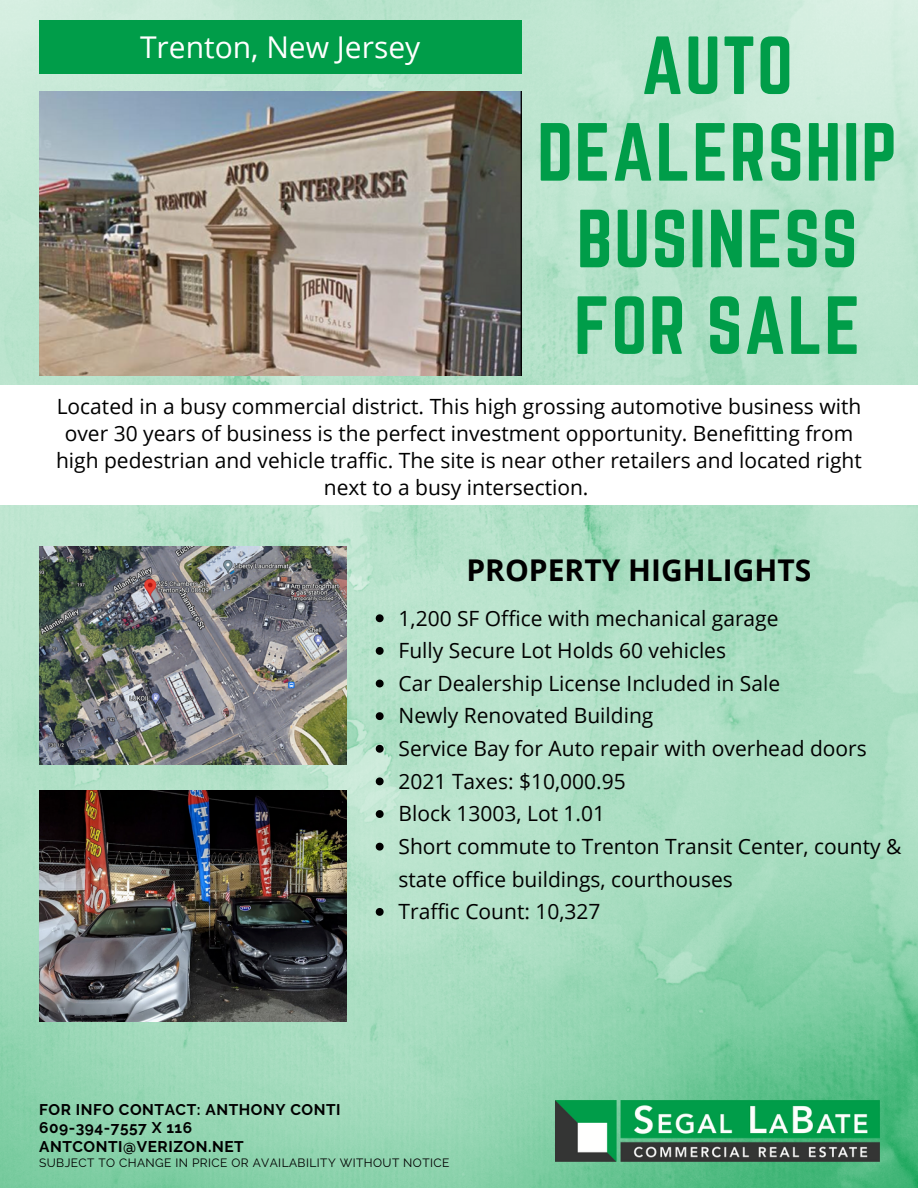
<style>
.page{position:relative;width:918px;height:1188px;background:#fff}
.page>*{position:absolute;margin:0;border:0;box-sizing:border-box;transform-origin:0 0}
.t1{font:72px/86.7px "Norwester";letter-spacing:.02em;color:#009d49;text-align:center}
.t2{font:700 30px "Open Sans";color:#000}
.t3{font:30px "Open Sans";color:#fff}
.t4{font:21px/32.7px "Open Sans";color:#000;text-align:center}
.t5{font:700 15.45px/18.6px "Raleway";letter-spacing:.035em;color:#000}
.t6{font:12px "Raleway";letter-spacing:.035em;color:#000}
</style>
<div class="page">
<img style="left:0;top:0;width:918px;height:1188px">
<img style="left:555px;top:1100px;width:324px;height:62px">
<div style="left:39px;top:20px;width:483px;height:54px;background:#009d49"></div>
<img style="left:39px;top:92px;width:483px;height:283px">
<div style="left:0;top:385px;width:918px;height:120px;background:#fff"></div>
<img style="left:39px;top:546px;width:307px;height:219px">
<img style="left:39px;top:791px;width:307px;height:231px">
<svg style="left:376px;top:614px;width:8px;height:8px"></svg>
<svg style="left:376px;top:647px;width:8px;height:8px"></svg>
<svg style="left:376px;top:680px;width:8px;height:7px"></svg>
<svg style="left:376px;top:712px;width:8px;height:8px"></svg>
<svg style="left:376px;top:745px;width:8px;height:8px"></svg>
<svg style="left:376px;top:777px;width:8px;height:8px"></svg>
<svg style="left:376px;top:810px;width:8px;height:8px"></svg>
<svg style="left:376px;top:843px;width:8px;height:8px"></svg>
<svg style="left:376px;top:908px;width:8px;height:8px"></svg>
<h2 class="t3" style="left:140px;top:26px;width:282px">Trenton, New Jersey</h2>
<h1 class="t1" style="left:537px;top:22px;width:362px">AUTO<br>DEALERSHIP<br>BUSINESS<br>FOR SALE</h1>
<p class="t4" style="left:56px;top:392px;width:807px;line-height:27px">Located in a busy commercial district. This high grossing automotive business with over 30 years of business is the perfect investment opportunity. Benefitting from high pedestrian and vehicle traffic. The site is near other retailers and located right next to a busy intersection.</p>
<h2 class="t2" style="left:466px;top:549px;width:346px">PROPERTY HIGHLIGHTS</h2>
<p class="t4" style="left:399px;top:601px;width:504px;text-align:left">1,200 SF Office with mechanical garage<br>Fully Secure Lot Holds 60 vehicles<br>Car Dealership License Included in Sale<br>Newly Renovated Building<br>Service Bay for Auto repair with overhead doors 2021 Taxes: $10,000.95<br>Block 13003, Lot 1.01<br>Short commute to Trenton Transit Center, county &amp; state office buildings, courthouses<br>Traffic Count: 10,327</p>
<p class="t5" style="left:39px;top:1100px;width:303px">FOR INFO CONTACT: ANTHONY CONTI<br>609-394-7557 X 116<br>ANTCONTI@VERIZON.NET</p>
<p class="t6" style="left:39px;top:1156px;width:412px">SUBJECT TO CHANGE IN PRICE OR AVAILABILITY WITHOUT NOTICE</p>
</div>
